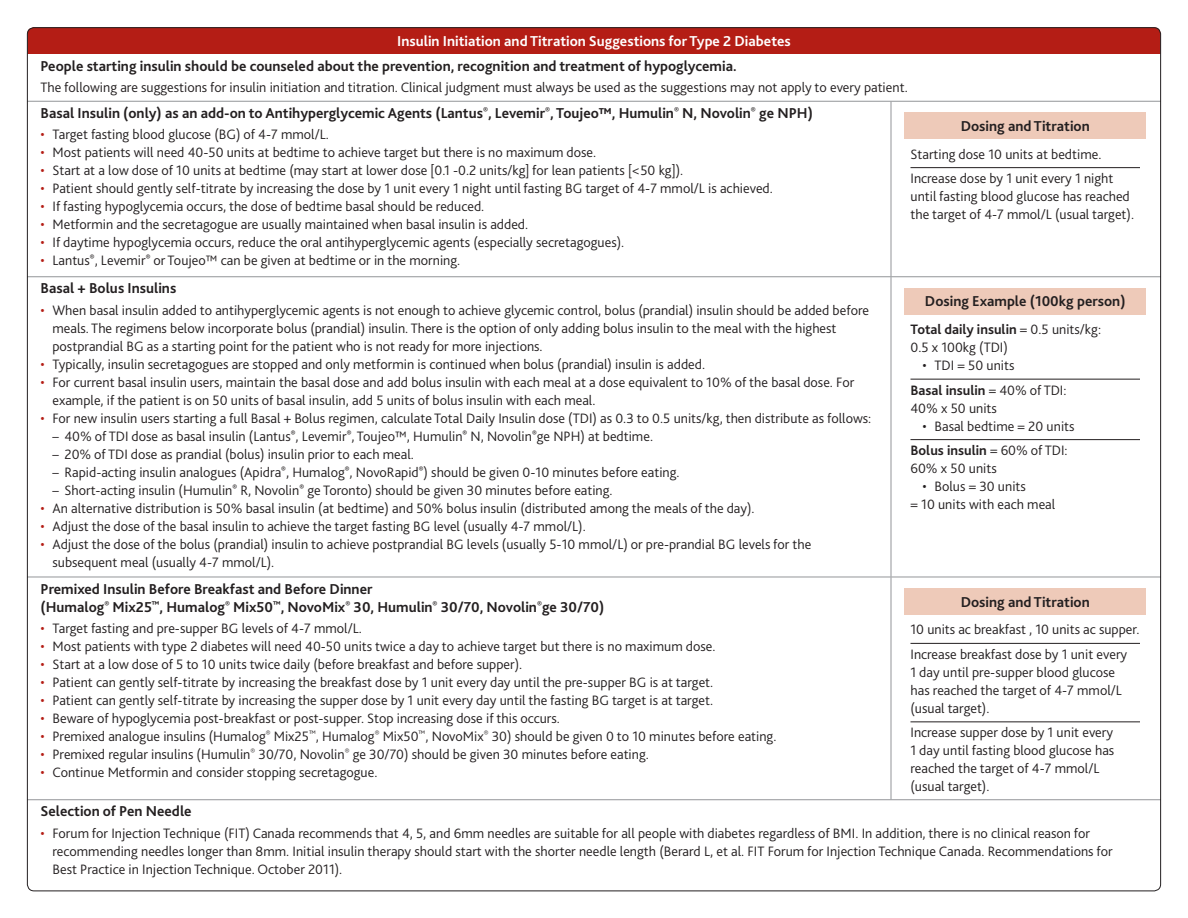
<style>
.page{position:relative;width:1188px;height:918px;background:#fff}
.page>*{position:absolute;margin:0;border:0;box-sizing:border-box;transform-origin:0 0}
.t1{font:700 15px/18px "Bliss 2";color:#231f20}
.t2{font:700 15px "Bliss 2";color:#fff}
.t3{font:300 14.25px/18px "Bliss 2";color:#231f20}
.s1{color:#b41d15}
.s2{font-weight:700}
</style>
<div class="page">
<svg style="left:27px;top:27px;width:1134px;height:27px;background:#ae1d16"></svg>
<hr style="left:27px;top:101px;width:864px;height:1px;background:#939598">
<hr style="left:891px;top:101px;width:270px;height:1px;background:#939598">
<hr style="left:891px;top:102px;width:1px;height:174px;background:#939598">
<hr style="left:27px;top:276px;width:864px;height:1px;background:#939598">
<hr style="left:891px;top:276px;width:270px;height:1px;background:#939598">
<hr style="left:891px;top:277px;width:1px;height:300px;background:#939598">
<hr style="left:27px;top:577px;width:864px;height:1px;background:#939598">
<hr style="left:891px;top:577px;width:270px;height:1px;background:#939598">
<hr style="left:891px;top:577px;width:1px;height:222px;background:#939598">
<hr style="left:27px;top:799px;width:864px;height:1px;background:#939598">
<hr style="left:891px;top:799px;width:270px;height:1px;background:#939598">
<div style="left:904px;top:112px;width:242px;height:27px;background:#eecab9"></div>
<hr style="left:910px;top:167px;width:230px;height:1px;background:#231f20">
<div style="left:904px;top:288px;width:242px;height:27px;background:#eecab9"></div>
<hr style="left:910px;top:379px;width:230px;height:1px;background:#231f20">
<hr style="left:910px;top:439px;width:230px;height:1px;background:#231f20">
<div style="left:904px;top:588px;width:242px;height:27px;background:#eecab9"></div>
<hr style="left:910px;top:643px;width:230px;height:1px;background:#231f20">
<hr style="left:910px;top:721px;width:230px;height:1px;background:#231f20">
<p class="t2" style="left:397px;top:32px;width:395px">Insulin Initiation and Titration Suggestions for Type 2 Diabetes</p>
<p class="t1" style="left:40px;top:56px;width:698px">People starting insulin should be counseled about the prevention, recognition and treatment of hypoglycemia.</p>
<p class="t3" style="left:40px;top:78px;width:869px">The following are suggestions for insulin initiation and titration. Clinical judgment must always be used as the suggestions may not apply to every patient.</p>
<p class="t1" style="left:40px;top:104px;width:774px">Basal Insulin (only) as an add-on to Antihyperglycemic Agents (Lantus<sup>®</sup>, Levemir<sup>®</sup>, Toujeo™, Humulin<sup>®</sup> N, Novolin<sup>®</sup> ge NPH)</p>
<p class="t3" style="left:40px;top:125px;width:290px"><span class="s1">•</span> Target fasting blood glucose (BG) of 4-7 mmol/L.</p>
<p class="t3" style="left:40px;top:143px;width:557px"><span class="s1">•</span> Most patients will need 40-50 units at bedtime to achieve target but there is no maximum dose.</p>
<p class="t3" style="left:40px;top:161px;width:644px"><span class="s1">•</span> Start at a low dose of 10 units at bedtime (may start at lower dose [0.1 -0.2 units/kg] for lean patients [&lt;50 kg]).</p>
<p class="t3" style="left:40px;top:179px;width:734px"><span class="s1">•</span> Patient should gently self-titrate by increasing the dose by 1 unit every 1 night until fasting BG target of 4-7 mmol/L is achieved.</p>
<p class="t3" style="left:40px;top:197px;width:445px"><span class="s1">•</span> If fasting hypoglycemia occurs, the dose of bedtime basal should be reduced.</p>
<p class="t3" style="left:40px;top:215px;width:489px"><span class="s1">•</span> Metformin and the secretagogue are usually maintained when basal insulin is added.</p>
<p class="t3" style="left:40px;top:233px;width:585px"><span class="s1">•</span> If daytime hypoglycemia occurs, reduce the oral antihyperglycemic agents (especially secretagogues).</p>
<p class="t3" style="left:40px;top:251px;width:421px"><span class="s1">•</span> Lantus<sup>®</sup>, Levemir<sup>®</sup> or Toujeo™ can be given at bedtime or in the morning.</p>
<p class="t1" style="left:961px;top:116px;width:131px">Dosing and Titration</p>
<p class="t3" style="left:910px;top:141px;width:205px;line-height:24.5px">Starting dose 10 units at bedtime.<br>Increase dose by 1 unit every 1 night</p>
<p class="t3" style="left:910px;top:187px;width:225px">until fasting blood glucose has reached the target of 4-7 mmol/L (usual target).</p>
<p class="t1" style="left:40px;top:279px;width:137px">Basal + Bolus Insulins</p>
<p class="t3" style="left:52px;top:301px;width:818px;text-indent:-12px"><span class="s1">•</span> When basal insulin added to antihyperglycemic agents is not enough to achieve glycemic control, bolus (prandial) insulin should be added before meals. The regimens below incorporate bolus (prandial) insulin. There is the option of only adding bolus insulin to the meal with the highest postprandial BG as a starting point for the patient who is not ready for more injections.</p>
<p class="t3" style="left:40px;top:355px;width:666px"><span class="s1">•</span> Typically, insulin secretagogues are stopped and only metformin is continued when bolus (prandial) insulin is added.</p>
<p class="t3" style="left:52px;top:373px;width:803px;text-indent:-12px"><span class="s1">•</span> For current basal insulin users, maintain the basal dose and add bolus insulin with each meal at a dose equivalent to 10% of the basal dose. For example, if the patient is on 50 units of basal insulin, add 5 units of bolus insulin with each meal.</p>
<p class="t3" style="left:40px;top:409px;width:832px"><span class="s1">•</span> For new insulin users starting a full Basal + Bolus regimen, calculate Total Daily Insulin dose (TDI) as 0.3 to 0.5 units/kg, then distribute as follows:</p>
<p class="t3" style="left:52px;top:427px;width:602px">– 40% of TDI dose as basal insulin (Lantus<sup>®</sup>, Levemir<sup>®</sup>, Toujeo™, Humulin<sup>®</sup> N, Novolin<sup>®</sup>ge NPH) at bedtime.</p>
<p class="t3" style="left:53px;top:445px;width:363px">– 20% of TDI dose as prandial (bolus) insulin prior to each meal.</p>
<p class="t3" style="left:53px;top:463px;width:629px">– Rapid-acting insulin analogues (Apidra<sup>®</sup>, Humalog<sup>®</sup>, NovoRapid<sup>®</sup>) should be given 0-10 minutes before eating.</p>
<p class="t3" style="left:52px;top:481px;width:562px">– Short-acting insulin (Humulin<sup>®</sup> R, Novolin<sup>®</sup> ge Toronto) should be given 30 minutes before eating.</p>
<p class="t3" style="left:41px;top:499px;width:716px"><span class="s1">•</span> An alternative distribution is 50% basal insulin (at bedtime) and 50% bolus insulin (distributed among the meals of the day).</p>
<p class="t3" style="left:41px;top:517px;width:547px"><span class="s1">•</span> Adjust the dose of the basal insulin to achieve the target fasting BG level (usually 4-7 mmol/L).</p>
<p class="t3" style="left:53px;top:535px;width:760px;text-indent:-12px"><span class="s1">•</span> Adjust the dose of the bolus (prandial) insulin to achieve postprandial BG levels (usually 5-10 mmol/L) or pre-prandial BG levels for the subsequent meal (usually 4-7 mmol/L).</p>
<p class="t1" style="left:40px;top:579px;width:565px">Premixed Insulin Before Breakfast and Before Dinner<br>(Humalog<sup>®</sup> Mix25<sup>™</sup>, Humalog<sup>®</sup> Mix50<sup>™</sup>, NovoMix<sup>®</sup> 30, Humulin<sup>®</sup> 30/70, Novolin<sup>®</sup>ge 30/70)</p>
<p class="t3" style="left:40px;top:619px;width:323px"><span class="s1">•</span> Target fasting and pre-supper BG levels of 4-7 mmol/L.</p>
<p class="t3" style="left:40px;top:637px;width:676px"><span class="s1">•</span> Most patients with type 2 diabetes will need 40-50 units twice a day to achieve target but there is no maximum dose.</p>
<p class="t3" style="left:40px;top:655px;width:483px"><span class="s1">•</span> Start at a low dose of 5 to 10 units twice daily (before breakfast and before supper).</p>
<p class="t3" style="left:40px;top:673px;width:674px"><span class="s1">•</span> Patient can gently self-titrate by increasing the breakfast dose by 1 unit every day until the pre-supper BG is at target.</p>
<p class="t3" style="left:40px;top:691px;width:674px"><span class="s1">•</span> Patient can gently self-titrate by increasing the supper dose by 1 unit every day until the fasting BG target is at target.</p>
<p class="t3" style="left:40px;top:709px;width:521px"><span class="s1">•</span> Beware of hypoglycemia post-breakfast or post-supper. Stop increasing dose if this occurs.</p>
<p class="t3" style="left:40px;top:727px;width:737px"><span class="s1">•</span> Premixed analogue insulins (Humalog<sup>®</sup> Mix25<sup>™</sup>, Humalog<sup>®</sup> Mix50<sup>™</sup>, NovoMix<sup>®</sup> 30) should be given 0 to 10 minutes before eating.</p>
<p class="t3" style="left:40px;top:745px;width:610px"><span class="s1">•</span> Premixed regular insulins (Humulin<sup>®</sup> 30/70, Novolin<sup>®</sup> ge 30/70) should be given 30 minutes before eating.</p>
<p class="t3" style="left:41px;top:763px;width:338px"><span class="s1">•</span> Continue Metformin and consider stopping secretagogue.</p>
<p class="t1" style="left:925px;top:292px;width:202px">Dosing Example (100kg person)</p>
<p class="t3" style="left:910px;top:320px;width:192px"><span class="s2">Total daily insulin</span> = 0.5 units/kg:<br>0.5 x 100kg (TDI)</p>
<p class="t3" style="left:910px;top:353px;width:158px;line-height:24.5px;text-indent:12px">• TDI = 50 units<br><span class="s2">Basal insulin</span> = 40% of TDI:</p>
<p class="t3" style="left:910px;top:399px;width:88px">40% x 50 units</p>
<p class="t3" style="left:910px;top:413px;width:166px;line-height:24.5px;text-indent:12px">• Basal bedtime = 20 units<br><span class="s2">Bolus insulin</span> = 60% of TDI:</p>
<p class="t3" style="left:910px;top:459px;width:88px">60% x 50 units</p>
<p class="t3" style="left:910px;top:477px;width:146px;text-indent:12px">• Bolus = 30 units<br>= 10 units with each meal</p>
<p class="t1" style="left:961px;top:592px;width:131px">Dosing and Titration</p>
<p class="t3" style="left:910px;top:617px;width:231px;line-height:24.5px">10 units ac breakfast , 10 units ac supper.<br>Increase breakfast dose by 1 unit every</p>
<p class="t3" style="left:910px;top:663px;width:213px">1 day until pre-supper blood glucose has reached the target of 4-7 mmol/L (usual target).</p>
<p class="t3" style="left:910px;top:723px;width:205px">Increase supper dose by 1 unit every<br>1 day until fasting blood glucose has reached the target of 4-7 mmol/L (usual target).</p>
<p class="t1" style="left:40px;top:802px;width:153px">Selection of Pen Needle</p>
<p class="t3" style="left:52px;top:824px;width:1062px;text-indent:-12px"><span class="s1">•</span> Forum for Injection Technique (FIT) Canada recommends that 4, 5, and 6mm needles are suitable for all people with diabetes regardless of BMI. In addition, there is no clinical reason for recommending needles longer than 8mm. Initial insulin therapy should start with the shorter needle length (Berard L, et al. FIT Forum for Injection Technique Canada. Recommendations for<br>Best Practice in Injection Technique. October 2011).</p>
</div>
